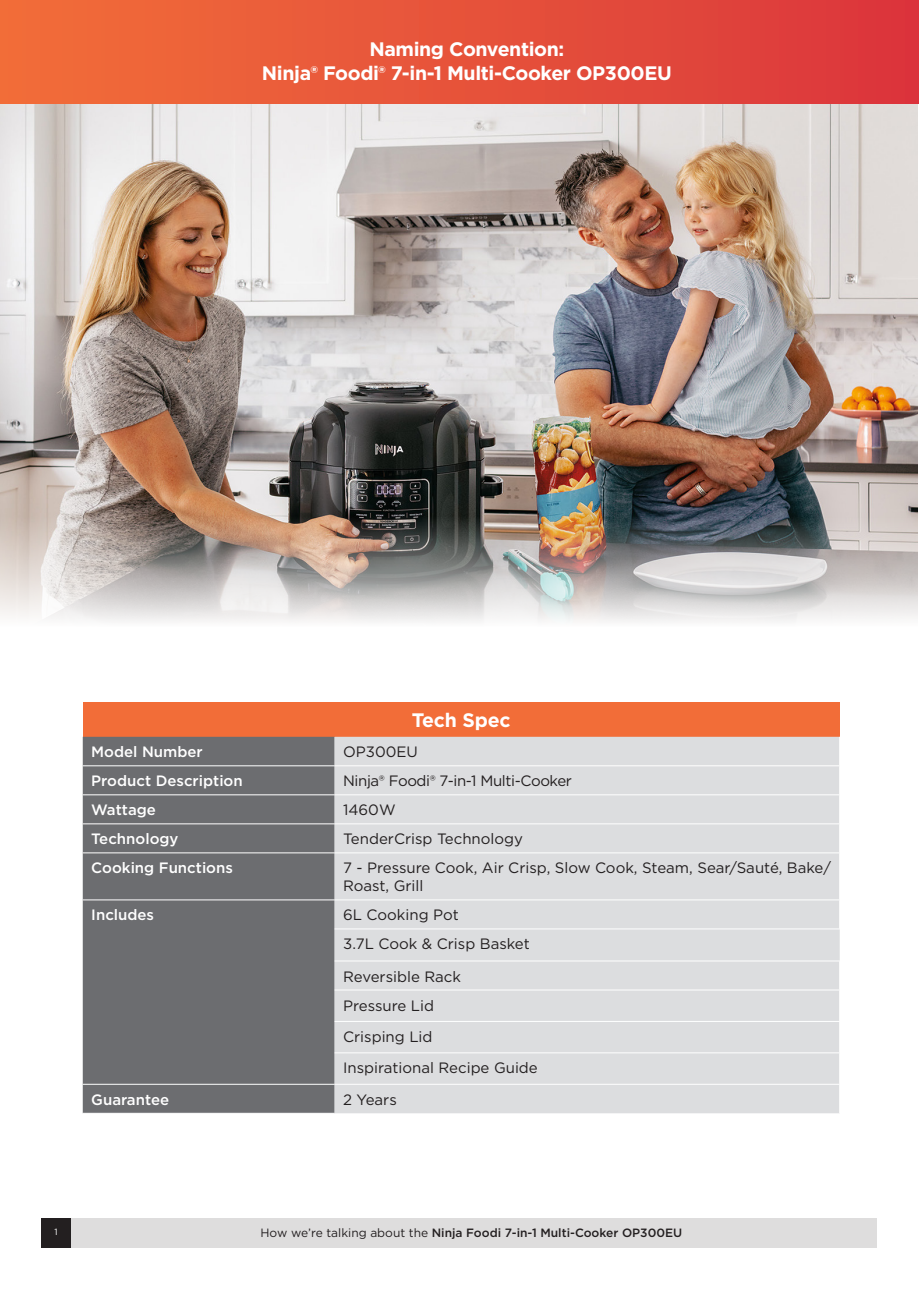
<style>
.page{position:relative;width:919px;height:1289px;background:#fff}
.page>*{position:absolute;margin:0;border:0;box-sizing:border-box;transform-origin:0 0}
.t1{font:700 19.5px/24px "Gotham";letter-spacing:-.02em;color:#fff;text-align:center}
.t2{font:15px/18px "Gotham";color:#231f20}
.t3{font:500 15px "Gotham";color:#fff}
.t4{font:15px "Gotham";letter-spacing:-.025em;color:#231f20}
.t5{font:500 12px "Gotham";color:#231f20}
.t6{font:9px "Gotham";color:#fff}
.s1{font-weight:400}
</style>
<div class="page">
<img style="left:0;top:103px;width:917px;height:519px">
<div style="left:0;top:0;width:918px;height:103px;background:linear-gradient(to right,#f26f39,#db363c)"></div>
<div style="left:83px;top:702px;width:756px;height:34px;background:#f26d38"></div>
<div style="left:83px;top:736px;width:251px;height:376px;background:#6c6d70"></div>
<div style="left:334px;top:736px;width:505px;height:377px;background:#dcdddf"></div>
<hr style="left:83px;top:765px;width:251px;height:1px;background:#fff">
<hr style="left:83px;top:794px;width:251px;height:1px;background:#fff">
<hr style="left:83px;top:823px;width:251px;height:1px;background:#fff">
<hr style="left:83px;top:852px;width:251px;height:1px;background:#fff">
<hr style="left:83px;top:1083px;width:251px;height:1px;background:#fff">
<hr style="left:334px;top:765px;width:506px;height:1px;background:#fff">
<hr style="left:334px;top:794px;width:506px;height:1px;background:#fff">
<hr style="left:334px;top:823px;width:506px;height:1px;background:#fff">
<hr style="left:334px;top:852px;width:506px;height:1px;background:#fff">
<hr style="left:334px;top:989px;width:506px;height:1px;background:#fff">
<hr style="left:334px;top:1021px;width:506px;height:1px;background:#fff">
<hr style="left:334px;top:1052px;width:506px;height:1px;background:#fff">
<hr style="left:334px;top:1083px;width:506px;height:1px;background:#fff">
<hr style="left:334px;top:899px;width:506px;height:1px;background:#fff">
<hr style="left:334px;top:928px;width:506px;height:1px;background:#fff">
<hr style="left:334px;top:960px;width:506px;height:1px;background:#fff">
<hr style="left:83px;top:899px;width:251px;height:1px;background:#fff">
<div style="left:69px;top:1217px;width:807px;height:30px;background:#dedddd"></div>
<div style="left:41px;top:1217px;width:30px;height:30px;background:#231f20"></div>
<p class="t1" style="left:262px;top:37px;width:411px">Naming Convention:<br>Ninja® Foodi® 7-in-1 Multi-Cooker OP300EU</p>
<p class="t1" style="left:412px;top:707px;width:100px">Tech Spec</p>
<p class="t3" style="left:91px;top:742px;width:113px">Model Number</p>
<p class="t2" style="left:343px;top:742px;width:76px">OP300EU</p>
<p class="t3" style="left:91px;top:771px;width:153px">Product Description</p>
<p class="t4" style="left:343px;top:771px;width:230px">Ninja® Foodi® 7-in-1 Multi-Cooker</p>
<p class="t3" style="left:91px;top:800px;width:66px">Wattage</p>
<p class="t2" style="left:343px;top:800px;width:54px">1460W</p>
<p class="t3" style="left:91px;top:829px;width:89px">Technology</p>
<p class="t2" style="left:343px;top:829px;width:181px">TenderCrisp Technology</p>
<p class="t3" style="left:91px;top:858px;width:143px">Cooking Functions</p>
<p class="t2" style="left:343px;top:858px;width:489px">7 - Pressure Cook, Air Crisp, Slow Cook, Steam, Sear/Sauté, Bake/<br>Roast, Grill</p>
<p class="t3" style="left:91px;top:905px;width:64px">Includes</p>
<p class="t2" style="left:343px;top:905px;width:117px">6L Cooking Pot</p>
<p class="t2" style="left:343px;top:934px;width:188px">3.7L Cook &amp; Crisp Basket</p>
<p class="t2" style="left:343px;top:966px;width:119px">Reversible Rack</p>
<p class="t2" style="left:343px;top:995px;width:92px">Pressure Lid</p>
<p class="t2" style="left:343px;top:1027px;width:91px">Crisping Lid</p>
<p class="t2" style="left:343px;top:1058px;width:196px">Inspirational Recipe Guide</p>
<p class="t3" style="left:91px;top:1089px;width:79px">Guarantee</p>
<p class="t2" style="left:343px;top:1090px;width:55px">2 Years</p>
<p class="t6" style="left:54px;top:1226px;width:5px">1</p>
<p class="t5" style="left:260px;top:1224px;width:423px"><span class="s1">How we’re talking about the</span> Ninja Foodi 7-in-1 Multi-Cooker OP300EU</p>
</div>
